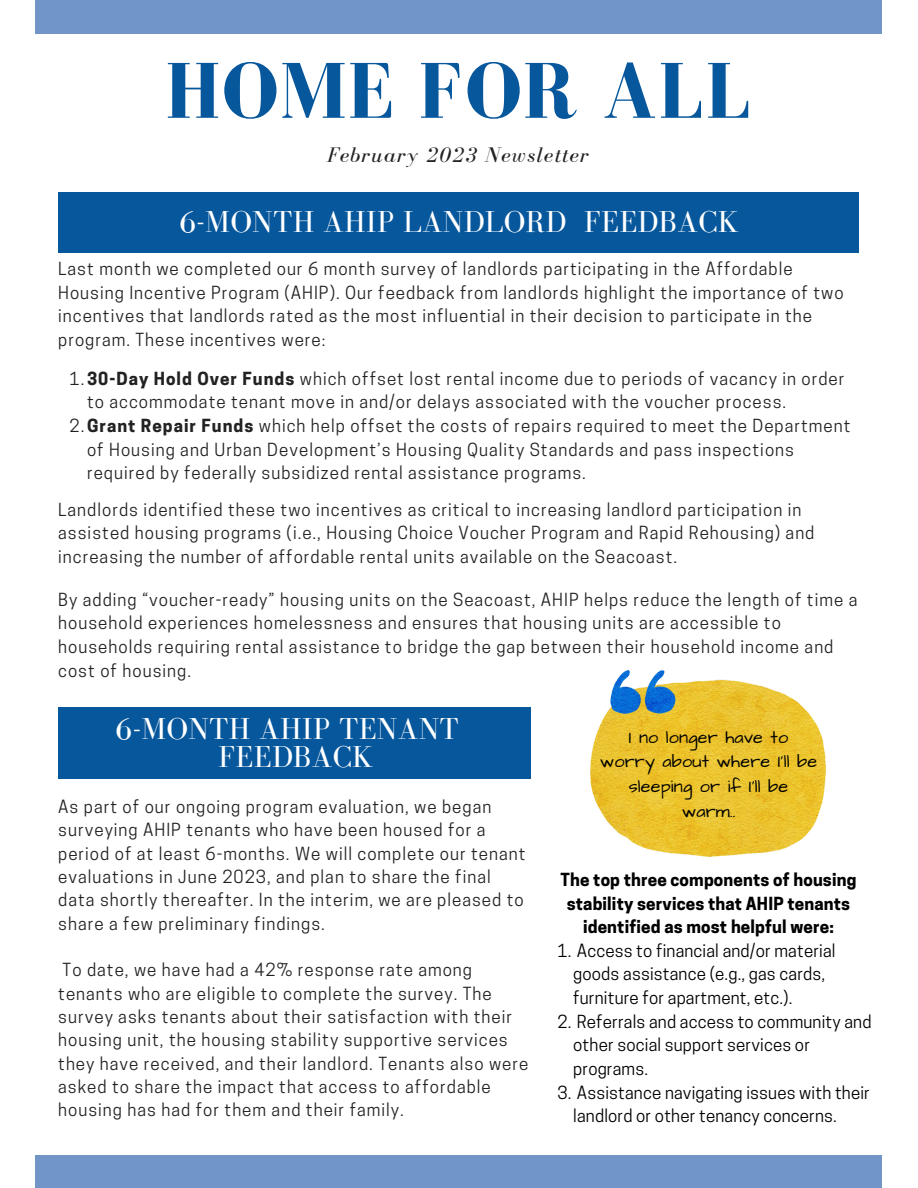
<style>
.page{position:relative;width:918px;height:1188px;background:#fff}
.page>*{position:absolute;margin:0;border:0;box-sizing:border-box;transform-origin:0 0}
.t1{font:700 81.3px "Bodoni FLF";letter-spacing:.01em;color:#07579c}
.t2{font:31.2px/28.3px "Bodoni FLF";letter-spacing:.01em;color:#fff;text-align:center}
.t3{font:italic 21.75px "Bodoni FLF";letter-spacing:.06em;color:#222}
.t4{font:18px/24.8px "Architects Daughter";letter-spacing:.01em;color:#000;text-align:center}
.t5{font:16.95px/23.4px "Cooper Hewitt";letter-spacing:.06em;color:#222}
.t6{font:16.95px/23.7px "Cooper Hewitt";letter-spacing:.01em;color:#000}
.t7{font:700 16.95px/23.7px "Cooper Hewitt";letter-spacing:.01em;color:#000;text-align:center}
.s1{font-weight:700}
</style>
<div class="page">
<div style="left:36px;top:1155px;width:846px;height:33px;background:#7295c7"></div>
<div style="left:36px;top:0;width:846px;height:34px;background:#7295c7"></div>
<div style="left:58px;top:192px;width:801px;height:60px;background:#07579c"></div>
<img style="left:591px;top:671px;width:235px;height:186px">
<div style="left:58px;top:707px;width:473px;height:72px;background:#07579c"></div>
<h1 class="t1" style="left:165px;top:47px;width:588px">HOME FOR ALL</h1>
<p class="t3" style="left:327px;top:143px;width:263px">February 2023 Newsletter</p>
<h2 class="t2" style="left:179px;top:208px;width:561px">6-MONTH AHIP LANDLORD FEEDBACK</h2>
<p class="t5" style="left:58px;top:259px;width:787px">Last month we completed our 6 month survey of landlords participating in the Affordable Housing Incentive Program (AHIP). Our feedback from landlords highlight the importance of two incentives that landlords rated as the most influential in their decision to participate in the program. These incentives were:</p>
<p class="t5" style="left:69px;top:369px;width:776px">1.<span class="s1">30-Day Hold Over Funds</span> which offset lost rental income due to periods of vacancy in order</p>
<p class="t5" style="left:87px;top:392px;width:701px">to accommodate tenant move in and/or delays associated with the voucher process.</p>
<p class="t5" style="left:69px;top:416px;width:783px">2.<span class="s1">Grant Repair Funds</span> which help offset the costs of repairs required to meet the Department</p>
<p class="t5" style="left:87px;top:440px;width:709px">of Housing and Urban Development’s Housing Quality Standards and pass inspections</p>
<p class="t5" style="left:87px;top:463px;width:500px">required by federally subsidized rental assistance programs.</p>
<p class="t5" style="left:58px;top:500px;width:758px">Landlords identified these two incentives as critical to increasing landlord participation in assisted housing programs (i.e., Housing Choice Voucher Program and Rapid Rehousing) and increasing the number of affordable rental units available on the Seacoast.</p>
<p class="t5" style="left:58px;top:589px;width:801px">By adding “voucher-ready” housing units on the Seacoast, AHIP helps reduce the length of time a household experiences homelessness and ensures that housing units are accessible to households requiring rental assistance to bridge the gap between their household income and cost of housing.</p>
<h2 class="t2" style="left:115px;top:714px;width:345px">6-MONTH AHIP TENANT<br>FEEDBACK</h2>
<p class="t5" style="left:58px;top:797px;width:469px">As part of our ongoing program evaluation, we began surveying AHIP tenants who have been housed for a period of at least 6-months. We will complete our tenant evaluations in June 2023, and plan to share the final data shortly thereafter. In the interim, we are pleased to share a few preliminary findings.</p>
<p class="t5" style="left:58px;top:960px;width:472px">To date, we have had a 42% response rate among tenants who are eligible to complete the survey. The survey asks tenants about their satisfaction with their housing unit, the housing stability supportive services they have received, and their landlord. Tenants also were asked to share the impact that access to affordable housing has had for them and their family.</p>
<p class="t4" style="left:600px;top:725px;width:219px">I no longer have to worry about where I'll be sleeping or if I'll be warm..</p>
<p class="t7" style="left:561px;top:870px;width:297px">The top three components of housing stability services that AHIP tenants identified as most helpful were:</p>
<p class="t6" style="left:573px;top:941px;width:264px;text-indent:-16px">1. Access to financial and/or material goods assistance (e.g., gas cards, furniture for apartment, etc.).</p>
<p class="t6" style="left:573px;top:1012px;width:300px;text-indent:-16px">2. Referrals and access to community and other social support services or programs.</p>
<p class="t6" style="left:573px;top:1082px;width:298px;text-indent:-16px">3. Assistance navigating issues with their landlord or other tenancy concerns.</p>
</div>
